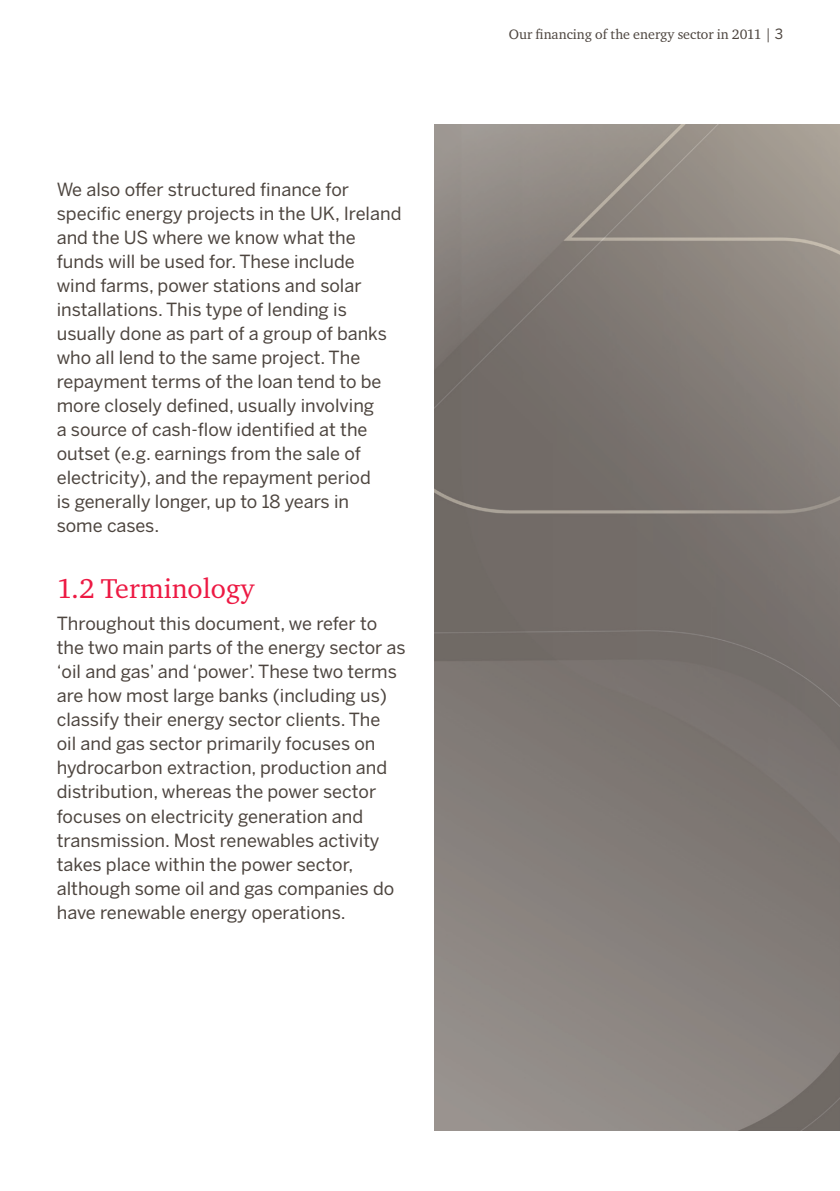
<style>
.page{position:relative;width:840px;height:1191px;background:#fff}
.page>*{position:absolute;margin:0;border:0;box-sizing:border-box;transform-origin:0 0}
.t1{font:28px "Charter ITC";color:#ed1943}
.Body_Copy{font:18px/24px "Benton Sans";color:#4d453f}
.t2{font:14px "Charter ITC";color:#4d453f}
.s1{font-family:"Benton Sans"}
</style>
<div class="page">
<img style="left:434px;top:125px;width:405px;height:1005px">
<p class="Body_Copy" style="left:57px;top:177px;width:346px">We also offer structured finance for specific energy projects in the UK, Ireland and the US where we know what the funds will be used for. These include<br>wind farms, power stations and solar installations. This type of lending is usually done as part of a group of banks who all lend to the same project. The repayment terms of the loan tend to be more closely defined, usually involving<br>a source of cash-flow identified at the outset (e.g. earnings from the sale of electricity), and the repayment period<br>is generally longer, up to 18 years in<br>some cases.</p>
<p class="t1" style="left:57px;top:571px;width:199px">1.2 Terminology</p>
<p class="Body_Copy" style="left:57px;top:611px;width:350px">Throughout this document, we refer to the two main parts of the energy sector as ‘oil and gas’ and ‘power’. These two terms are how most large banks (including us) classify their energy sector clients. The<br>oil and gas sector primarily focuses on hydrocarbon extraction, production and distribution, whereas the power sector focuses on electricity generation and transmission. Most renewables activity takes place within the power sector, although some oil and gas companies do have renewable energy operations.</p>
<p class="t2" style="left:508px;top:25px;width:276px">Our financing of the energy sector in 2011 | <span class="s1">3</span></p>
</div>
